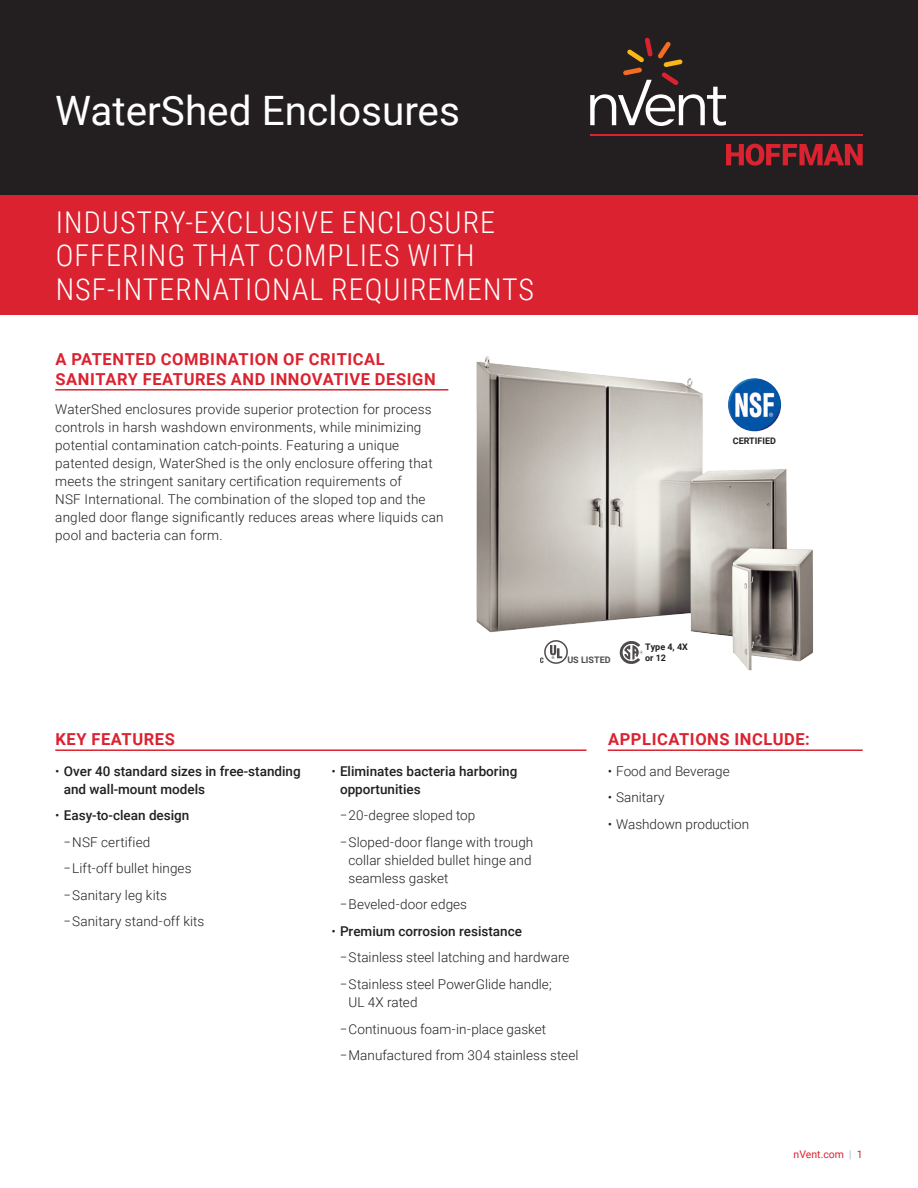
<style>
.page{position:relative;width:918px;height:1188px;background:#fff}
.page>*{position:absolute;margin:0;border:0;box-sizing:border-box;transform-origin:0 0}
.t1{font:40.5px "Roboto";color:#fff}
.t2{font:300 30px/33.8px "Roboto Condensed";letter-spacing:.035em;color:#fff}
.t3{font:700 16.5px/19.5px "Roboto";letter-spacing:.035em;color:#db2230}
.t4{font:300 13.5px/18px "Roboto";letter-spacing:.015em;color:#231f20}
.t5{font:500 13.5px/18px "Roboto";color:#231f20}
.t6{font:300 13.5px/26.5px "Roboto";letter-spacing:.015em;color:#231f20;scale:.8 1}
.t7{font:10.5px "Roboto";color:#db2230}
.t8{font:700 9px "Roboto";color:#231f20}
.s1{font-weight:300}
.s2{font-weight:500}
.s3{font-weight:300;color:#8f959e}
</style>
<div class="page">
<div style="left:0;top:0;width:918px;height:196px;background:#231f20"></div>
<div style="left:0;top:196px;width:918px;height:119px;background:#db2230"></div>
<hr style="left:55px;top:389px;width:393px;height:2px;background:#db2230">
<img style="left:476px;top:356px;width:337px;height:315px">
<img style="left:728px;top:378px;width:53px;height:53px;border-radius:27px">
<svg style="left:619px;top:641px;width:24px;height:23px"></svg>
<svg style="left:540px;top:640px;width:28px;height:24px"></svg>
<hr style="left:55px;top:749px;width:531px;height:2px;background:#db2230">
<svg style="left:726px;top:144px;width:137px;height:22px"></svg>
<hr style="left:590px;top:134px;width:273px;height:2px;background:#db2230">
<svg style="left:590px;top:38px;width:136px;height:88px"></svg>
<hr style="left:608px;top:749px;width:255px;height:2px;background:#db2230">
<h1 class="t1" style="left:55px;top:82px;width:406px">WaterShed Enclosures</h1>
<h2 class="t2" style="left:56px;top:204px;width:480px">INDUSTRY-EXCLUSIVE ENCLOSURE<br>OFFERING THAT COMPLIES WITH<br>NSF-INTERNATIONAL REQUIREMENTS</h2>
<p class="t3" style="left:56px;top:349px;width:382px">A PATENTED COMBINATION OF CRITICAL<br>SANITARY FEATURES AND INNOVATIVE DESIGN</p>
<p class="t4" style="left:55px;top:400px;width:390px">WaterShed enclosures provide superior protection for process controls in harsh washdown environments, while minimizing potential contamination catch-points. Featuring a unique patented design, WaterShed is the only enclosure offering that meets the stringent sanitary certification requirements of<br>NSF International. The combination of the sloped top and the angled door flange significantly reduces areas where liquids can pool and bacteria can form.</p>
<p class="t8" style="left:645px;top:640px;width:44px">Type 4, 4X</p>
<p class="t8" style="left:567px;top:654px;width:45px">US LISTED</p>
<p class="t8" style="left:645px;top:651px;width:22px">or 12</p>
<p class="t8" style="left:733px;top:435px;width:45px">CERTIFIED</p>
<p class="t3" style="left:56px;top:729px;width:121px">KEY FEATURES</p>
<p class="t5" style="left:64px;top:762px;width:239px;text-indent:-9px"><span class="s1">•</span> Over 40 standard sizes in free-standing and wall-mount models</p>
<p class="t4" style="left:64px;top:802px;width:142px;line-height:26.5px;text-indent:-9px">• <span class="s2">Easy-to-clean design </span>–NSF certified<br>–Lift-off bullet hinges –Sanitary leg kits –Sanitary stand-off kits</p>
<p class="t5" style="left:340px;top:762px;width:179px;text-indent:-9px"><span class="s1">•</span> Eliminates bacteria harboring opportunities</p>
<p class="t6" style="left:340px;top:802px;width:243px">–20-degree sloped top –Sloped-door flange with trough</p>
<p class="t4" style="left:349px;top:851px;width:185px">collar shielded bullet hinge and seamless gasket</p>
<p class="t6" style="left:340px;top:891px;width:160px">–Beveled-door edges</p>
<p class="t4" style="left:340px;top:917px;width:231px;line-height:26.5px;text-indent:-9px">• <span class="s2">Premium corrosion resistance </span>–Stainless steel latching and hardware –Stainless steel PowerGlide handle;</p>
<p class="t4" style="left:340px;top:988px;width:240px;line-height:26.5px;text-indent:9px">UL 4X rated<br>–Continuous foam-in-place gasket –Manufactured from 304 stainless steel</p>
<p class="t3" style="left:608px;top:729px;width:203px">APPLICATIONS INCLUDE:</p>
<p class="t4" style="left:608px;top:762px;width:123px">• Food and Beverage</p>
<p class="t4" style="left:608px;top:788px;width:58px">• Sanitary</p>
<p class="t4" style="left:608px;top:815px;width:143px">• Washdown production</p>
<p class="t7" style="left:794px;top:1147px;width:71px">nVent.com <span class="s3">|</span> 1</p>
</div>
